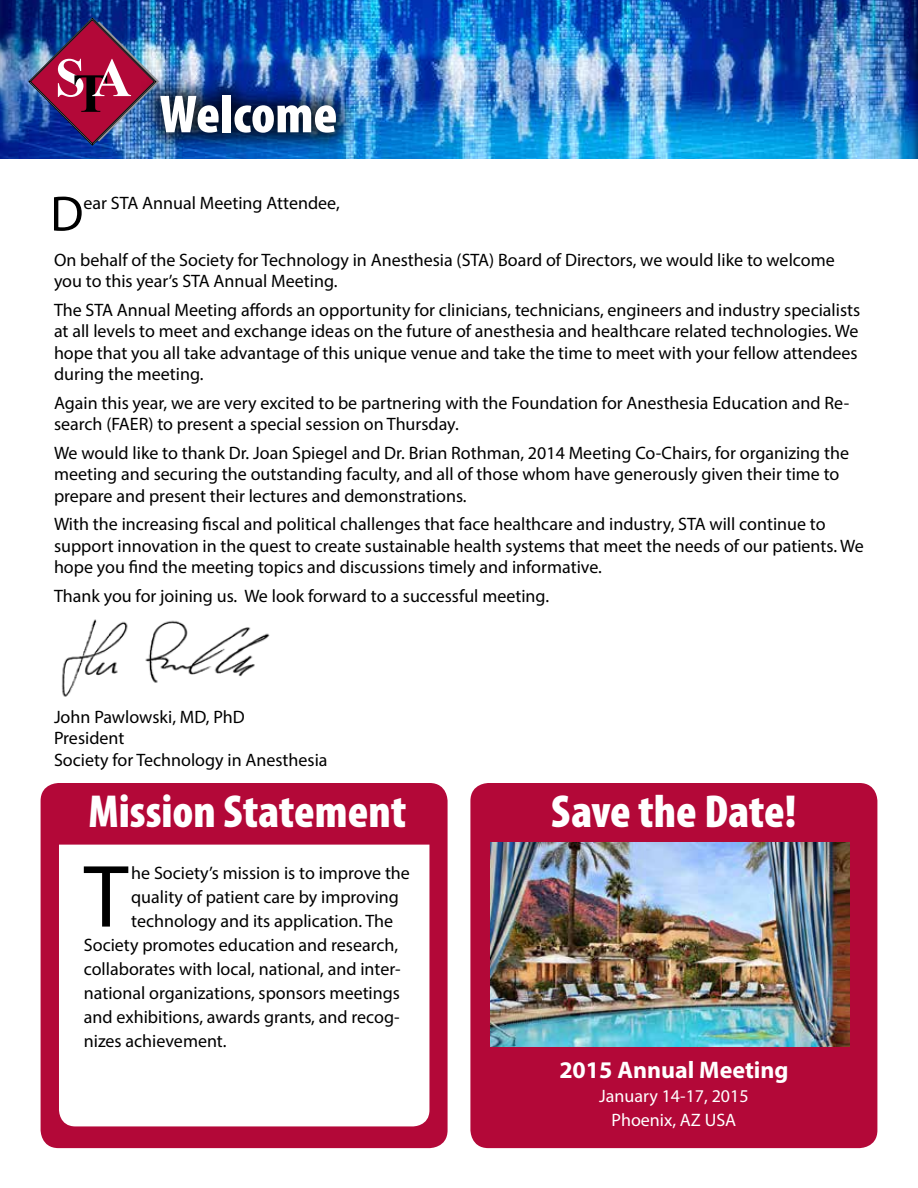
<style>
.page{position:relative;width:918px;height:1188px;background:#fff}
.page>*{position:absolute;margin:0;border:0;box-sizing:border-box;transform-origin:0 0}
.t1{font:89.25px "Myriad Pro";color:#000}
.t2{font:900 condensed 54px "Myriad Pro";color:#fff}
.t3{font:50.1px "Myriad Pro";color:#000}
.t4{font:900 condensed 46.5px "Myriad Pro";color:#fff}
.t5{font:700 24px "Myriad Pro";color:#fff}
.t6{font:18px/21.6px "Myriad Pro";color:#000}
.t7{font:18px/24px "Myriad Pro";color:#fff;text-align:center}
</style>
<div class="page">
<img style="left:0;top:0;width:918px;height:159px">
<img style="left:28px;top:18px;width:131px;height:128px">
<img style="left:61px;top:619px;width:209px;height:78px">
<div style="left:139px;top:74px;width:218px;height:80px;background:#000;opacity:.75"></div>
<div style="left:41px;top:783px;width:407px;height:365px;background:#b30838;border-radius:18px"></div>
<div style="left:470px;top:783px;width:407px;height:365px;background:#b30838;border-radius:18px"></div>
<div style="left:59px;top:845px;width:370px;height:281px;background:#fff"></div>
<img style="left:491px;top:843px;width:359px;height:204px">
<h2 class="t2" style="left:160px;top:84px;width:179px">Welcome</h2>
<h3 class="t3" style="left:50px;top:183px;width:35px">D</h3>
<p class="t6" style="left:84px;top:192px;width:258px">ear STA Annual Meeting Attendee,</p>
<p class="t6" style="left:54px;top:249px;width:782px">On behalf of the Society for Technology in Anesthesia (STA) Board of Directors, we would like to welcome you to this year’s STA Annual Meeting.</p>
<p class="t6" style="left:54px;top:299px;width:808px">The STA Annual Meeting affords an opportunity for clinicians, technicians, engineers and industry specialists at all levels to meet and exchange ideas on the future of anesthesia and healthcare related technologies. We hope that you all take advantage of this unique venue and take the time to meet with your fellow attendees during the meeting.</p>
<p class="t6" style="left:54px;top:392px;width:797px">Again this year, we are very excited to be partnering with the Foundation for Anesthesia Education and Re&shy;search (FAER) to present a special session on Thursday.</p>
<p class="t6" style="left:54px;top:442px;width:797px">We would like to thank Dr. Joan Spiegel and Dr. Brian Rothman, 2014 Meeting Co-Chairs, for organizing the meeting and securing the outstanding faculty, and all of those whom have generously given their time to prepare and present their lectures and demonstrations.</p>
<p class="t6" style="left:54px;top:513px;width:811px">With the increasing fiscal and political challenges that face healthcare and industry, STA will continue to support innovation in the quest to create sustainable health systems that meet the needs of our patients. We hope you find the meeting topics and discussions timely and informative.</p>
<p class="t6" style="left:54px;top:585px;width:497px">Thank you for joining us. We look forward to a successful meeting.</p>
<p class="t6" style="left:54px;top:705px;width:275px">John Pawlowski, MD, PhD<br>President<br>Society for Technology in Anesthesia</p>
<h3 class="t4" style="left:89px;top:785px;width:319px">Mission Statement</h3>
<h3 class="t4" style="left:551px;top:785px;width:247px">Save the Date!</h3>
<h1 class="t1" style="left:84px;top:842px;width:46px">T</h1>
<p class="t6" style="left:131px;top:861px;width:280px">he Society’s mission is to improve the</p>
<p class="t6" style="left:131px;top:885px;width:269px">quality of patient care by improving</p>
<p class="t6" style="left:131px;top:909px;width:263px">technology and its application. The</p>
<p class="t6" style="left:84px;top:933px;width:316px">Society promotes education and research,</p>
<p class="t6" style="left:84px;top:957px;width:318px">collaborates with local, national, and inter-</p>
<p class="t6" style="left:84px;top:981px;width:318px">national organizations, sponsors meetings</p>
<p class="t6" style="left:84px;top:1005px;width:317px">and exhibitions, awards grants, and recog-</p>
<p class="t6" style="left:84px;top:1029px;width:144px">nizes achievement.</p>
<h3 class="t5" style="left:559px;top:1055px;width:231px">2015 Annual Meeting</h3>
<p class="t7" style="left:599px;top:1084px;width:151px">January 14-17, 2015<br>Phoenix, AZ USA</p>
</div>
